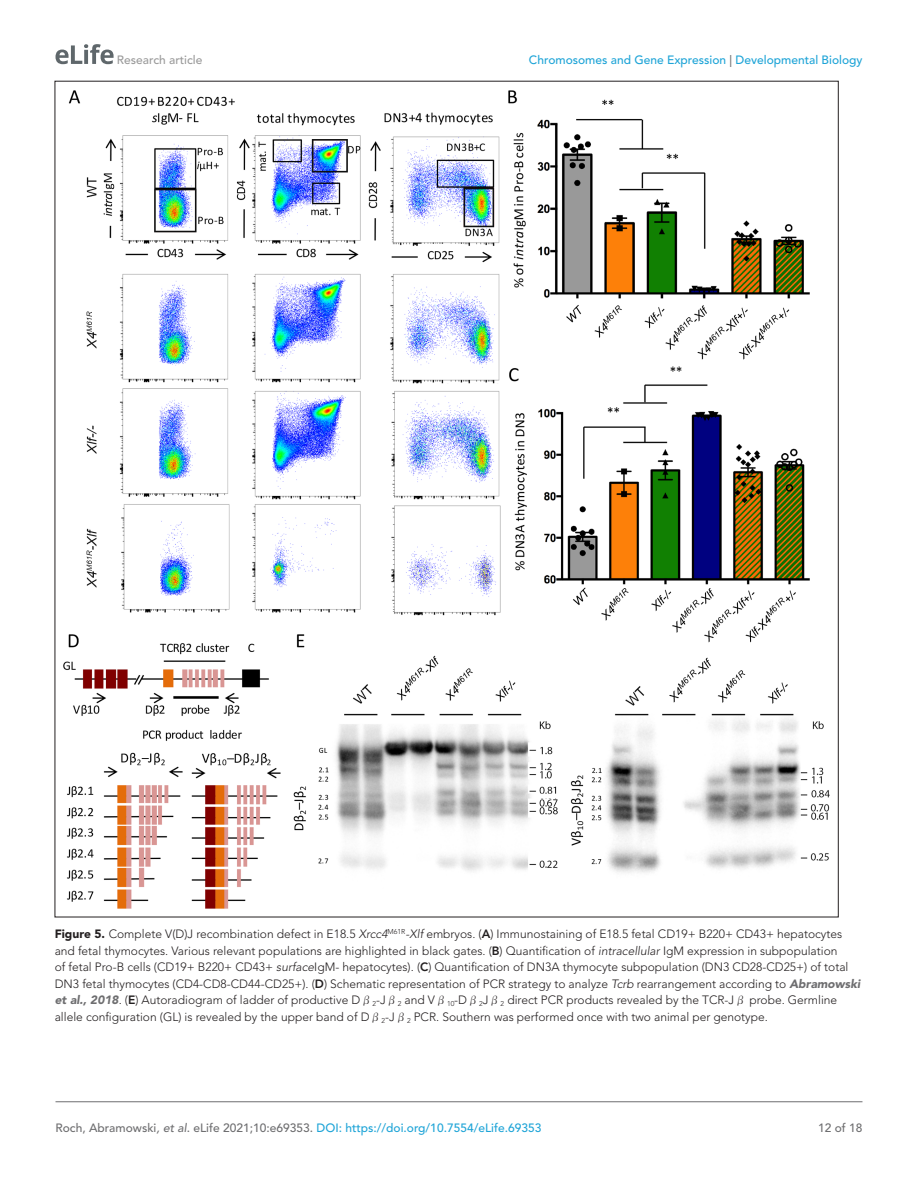
<style>
.page{position:relative;width:918px;height:1188px;background:#fff}
.page>*{position:absolute;margin:0;border:0;box-sizing:border-box;transform-origin:0 0}
.t1{font:300 12px/16.5px "Avenir LT Std";color:#231f20}
.t2{font:500 12px "Avenir LT Std";color:#1ea4d7}
.t3{font:500 12px "Avenir LT Std";color:#9a9a9a}
.t4{font:500 12px "Avenir LT Std";color:#6e6e70}
.s1{color:#6e6e70}
.s2{font-weight:900}
.s3{font-style:italic}
.s4{font-weight:800}
.s5{font-weight:900;font-style:italic;color:#6e6e70}
.s6{font-family:"MS Mincho";font-weight:400}
.s7{font-style:italic;color:#6e6e70}
</style>
<div class="page">
<svg style="left:56px;top:44px;width:58px;height:20px"></svg>
<hr style="left:56px;top:1101px;width:806px;height:1px;background:#6e6e70">
<img style="left:64px;top:90px;width:765px;height:818px">
<p class="t3" style="left:117px;top:53px;width:87px">Research article</p>
<p class="t2" style="left:529px;top:53px;width:335px">Chromosomes and Gene Expression <span class="s1">|</span> Developmental Biology</p>
<p class="t1" style="left:55px;top:926px;width:807px"><span class="s2">Figure 5.</span> Complete V(D)J recombination defect in E18.5 <span class="s3">Xrcc4</span><sup>M61R</sup><span class="s3">-Xlf</span> embryos. (<span class="s4">A</span>) Immunostaining of E18.5 fetal CD19+ B220+ CD43+ hepatocytes and fetal thymocytes. Various relevant populations are highlighted in black gates. (<span class="s4">B</span>) Quantification of <span class="s3">intracellular</span> IgM expression in subpopulation<br>of fetal Pro-B cells (CD19+ B220+ CD43+ <span class="s3">surface</span>IgM- hepatocytes). (<span class="s4">C</span>) Quantification of DN3A thymocyte subpopulation (DN3 CD28-CD25+) of total DN3 fetal thymocytes (CD4-CD8-CD44-CD25+). (<span class="s4">D</span>) Schematic representation of PCR strategy to analyze <span class="s3">Tcrb</span> rearrangement according to <span class="s5">Abramowski et al., 2018</span>. (<span class="s4">E</span>) Autoradiogram of ladder of productive D<span class="s6">β</span><sub>2</sub>-J<span class="s6">β</span><sub>2</sub> and V<span class="s6">β</span><sub>10</sub>-D<span class="s6">β</span><sub>2</sub>J<span class="s6">β</span><sub>2</sub> direct PCR products revealed by the TCR-J<span class="s6">β</span> probe. Germline allele configuration (GL) is revealed by the upper band of D<span class="s6">β</span><sub>2</sub>-J<span class="s6">β</span><sub>2</sub> PCR. Southern was performed once with two animal per genotype.</p>
<p class="t2" style="left:56px;top:1121px;width:487px"><span class="s1">Roch, Abramowski</span><span class="s7">, et al</span><span class="s1">. eLife 2021;10:e69353.</span> DOI: https://doi.org/10.7554/eLife.69353</p>
<p class="t4" style="left:818px;top:1121px;width:46px">12 of 18</p>
</div>
